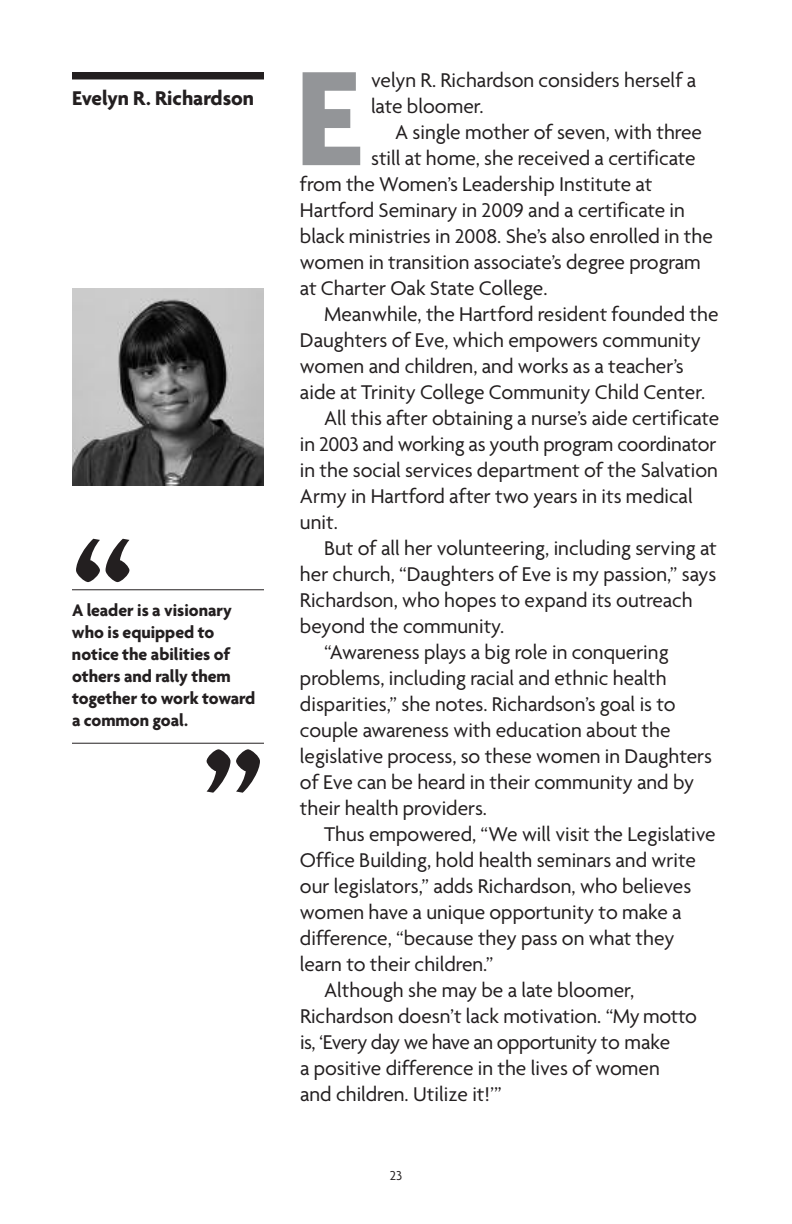
<style>
.page{position:relative;width:792px;height:1224px;background:#fff}
.page>*{position:absolute;margin:0;border:0;box-sizing:border-box;transform-origin:0 0}
.t1{font:700 145.6px "Agenda";color:#939598}
.t2{font:700 144px "Agenda";color:#231f20}
.t3{font:21.6px/26px "Agenda";color:#231f20}
.t4{font:21.6px "Agenda";letter-spacing:-.02em;color:#231f20}
.t5{font:700 21.6px "Agenda";color:#231f20}
.t6{font:700 18px/22px "Agenda";color:#231f20}
.t7{font:14px "Agenda";color:#231f20}
</style>
<div class="page">
<img style="left:72px;top:288px;width:192px;height:198px">
<div style="left:72px;top:72px;width:192px;height:7px;background:#231f20"></div>
<hr style="left:72px;top:743px;width:192px;height:1px;background:#231f20">
<hr style="left:72px;top:589px;width:192px;height:1px;background:#231f20">
<p class="t5" style="left:72px;top:85px;width:184px">Evelyn R. Richardson</p>
<h2 class="t2" style="left:72px;top:499px;width:63px">“</h2>
<p class="t6" style="left:72px;top:599px;width:185px">A leader is a visionary who is equipped to notice the abilities of others and rally them together to work toward a common goal.</p>
<h2 class="t2" style="left:203px;top:710px;width:63px">”</h2>
<p class="t3" style="left:371px;top:67px;width:327px">velyn R. Richardson considers herself a late bloomer.</p>
<p class="t3" style="left:395px;top:119px;width:308px">A single mother of seven, with three</p>
<p class="t3" style="left:371px;top:145px;width:326px">still at home, she received a certificate</p>
<p class="t3" style="left:300px;top:171px;width:354px">from the Women’s Leadership Institute at</p>
<p class="t3" style="left:300px;top:197px;width:387px">Hartford Seminary in 2009 and a certificate in</p>
<p class="t3" style="left:300px;top:223px;width:414px">black ministries in 2008. She’s also enrolled in the</p>
<p class="t3" style="left:300px;top:249px;width:402px">women in transition associate’s degree program</p>
<p class="t3" style="left:300px;top:275px;width:249px">at Charter Oak State College.</p>
<p class="t3" style="left:324px;top:301px;width:396px">Meanwhile, the Hartford resident founded the</p>
<p class="t3" style="left:300px;top:327px;width:402px">Daughters of Eve, which empowers community</p>
<p class="t3" style="left:300px;top:353px;width:385px">women and children, and works as a teacher’s</p>
<p class="t3" style="left:300px;top:379px;width:407px">aide at Trinity College Community Child Center.</p>
<p class="t3" style="left:324px;top:405px;width:397px">All this after obtaining a nurse’s aide certificate</p>
<p class="t3" style="left:300px;top:431px;width:418px">in 2003 and working as youth program coordinator</p>
<p class="t3" style="left:300px;top:457px;width:419px">in the social services department of the Salvation</p>
<p class="t3" style="left:300px;top:483px;width:394px">Army in Hartford after two years in its medical</p>
<p class="t3" style="left:300px;top:509px;width:40px">unit.</p>
<p class="t3" style="left:324px;top:535px;width:394px">But of all her volunteering, including serving at</p>
<p class="t3" style="left:300px;top:561px;width:418px">her church, “Daughters of Eve is my passion,” says</p>
<p class="t3" style="left:300px;top:587px;width:394px">Richardson, who hopes to expand its outreach</p>
<p class="t3" style="left:300px;top:613px;width:206px">beyond the community.</p>
<p class="t3" style="left:324px;top:639px;width:346px">“Awareness plays a big role in conquering</p>
<p class="t3" style="left:300px;top:665px;width:368px">problems, including racial and ethnic health</p>
<p class="t3" style="left:300px;top:691px;width:377px">disparities,” she notes. Richardson’s goal is to</p>
<p class="t3" style="left:300px;top:717px;width:372px">couple awareness with education about the</p>
<p class="t3" style="left:300px;top:743px;width:414px">legislative process, so these women in Daughters</p>
<p class="t3" style="left:300px;top:769px;width:396px">of Eve can be heard in their community and by</p>
<p class="t3" style="left:300px;top:795px;width:189px">their health providers.</p>
<p class="t3" style="left:324px;top:821px;width:393px">Thus empowered, “We will visit the Legislative</p>
<p class="t3" style="left:300px;top:847px;width:397px">Office Building, hold health seminars and write</p>
<p class="t3" style="left:300px;top:873px;width:393px">our legislators,” adds Richardson, who believes</p>
<p class="t3" style="left:300px;top:899px;width:383px">women have a unique opportunity to make a</p>
<p class="t3" style="left:300px;top:925px;width:376px">difference, “because they pass on what they</p>
<p class="t3" style="left:300px;top:951px;width:195px">learn to their children.”</p>
<p class="t3" style="left:324px;top:977px;width:312px">Although she may be a late bloomer,</p>
<p class="t3" style="left:300px;top:1003px;width:398px">Richardson doesn’t lack motivation. “My motto</p>
<p class="t4" style="left:300px;top:1029px;width:372px">is, ‘Every day we have an opportunity to make</p>
<p class="t3" style="left:300px;top:1055px;width:361px">a positive difference in the lives of women</p>
<p class="t3" style="left:300px;top:1081px;width:203px">and children. Utilize it!’”</p>
<h1 class="t1" style="left:295px;top:30px;width:68px">E</h1>
<p class="t7" style="left:390px;top:1167px;width:14px">23</p>
</div>
